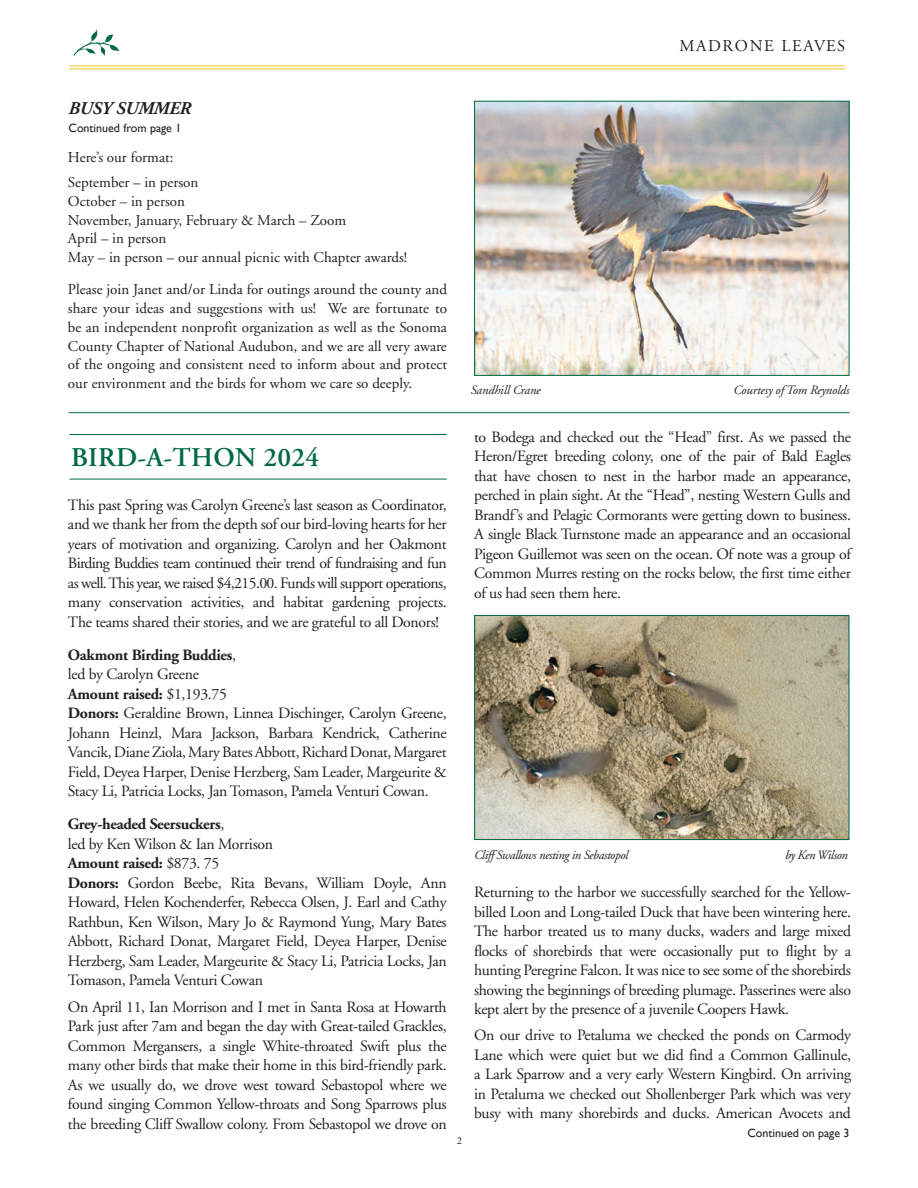
<style>
.page{position:relative;width:918px;height:1188px;background:#fff}
.page>*{position:absolute;margin:0;border:0;box-sizing:border-box;transform-origin:0 0}
.t1{font:600 27px "Adobe Garamond";letter-spacing:.01em;color:#026a43}
.t2{font:italic 700 18px "Adobe Garamond";letter-spacing:-.02em;color:#231f20}
.t3{font:16.5px "Adobe Garamond";letter-spacing:.1em;color:#231f20}
.t4{font:15.75px/19.5px "Adobe Garamond";letter-spacing:-.02em;color:#231f20;text-align:justify}
.t5{font:15px/18.8px "Adobe Garamond";color:#231f20}
.t6{font:italic 12.75px "Adobe Garamond";letter-spacing:-.03em;color:#231f20}
.t7{font:italic 12.75px "Adobe Garamond";letter-spacing:-.01em;color:#231f20}
.t8{font:12px "Gill Sans";color:#231f20}
.t9{font:10.5px "Adobe Garamond";color:#231f20}
.s1{font-weight:700}
</style>
<div class="page">
<svg style="left:74px;top:29px;width:46px;height:28px"></svg>
<hr style="left:69px;top:65px;width:776px;height:1px;background:#f3c723">
<hr style="left:69px;top:68px;width:776px;height:1px;background:#f3c723">
<hr style="left:69px;top:479px;width:378px;height:1px;background:#026a43">
<hr style="left:69px;top:434px;width:378px;height:1px;background:#026a43">
<img style="left:476px;top:617px;width:372px;height:221px">
<div style="left:474px;top:615px;width:376px;height:225px;border:1px solid #026a43"></div>
<hr style="left:68px;top:412px;width:782px;height:1px;background:#026a43">
<img style="left:476px;top:103px;width:372px;height:271px">
<div style="left:474px;top:101px;width:376px;height:275px;border:1px solid #026a43"></div>
<p class="t3" style="left:680px;top:37px;width:167px">MADRONE LEAVES</p>
<p class="t2" style="left:69px;top:98px;width:124px">BUSY SUMMER</p>
<p class="t8" style="left:69px;top:121px;width:114px">Continued from page 1</p>
<p class="t5" style="left:68px;top:145px;width:132px;line-height:25.5px">Here’s our format:<br>September – in person</p>
<p class="t5" style="left:68px;top:192px;width:341px">October – in person<br>November, January, February &amp; March – Zoom<br>April – in person<br>May – in person – our annual picnic with Chapter awards!</p>
<p class="t5" style="left:68px;top:281px;width:381px;text-align:justify">Please join Janet and/or Linda for outings around the county and share your ideas and suggestions with us! We are fortunate to be an independent nonprofit organization as well as the Sonoma County Chapter of National Audubon, and we are all very aware of the ongoing and consistent need to inform about and protect our environment and the birds for whom we care so deeply.</p>
<p class="t7" style="left:471px;top:383px;width:71px">Sandhill Crane</p>
<p class="t7" style="left:733px;top:383px;width:118px">Courtesy of Tom Reynolds</p>
<h1 class="t1" style="left:71px;top:443px;width:250px">BIRD-A-THON 2024</h1>
<p class="t4" style="left:68px;top:496px;width:380px">This past Spring was Carolyn Greene’s last season as Coordinator, and we thank her from the depth sof our bird-loving hearts for her years of motivation and organizing. Carolyn and her Oakmont Birding Buddies team continued their trend of fundraising and fun as well. This year, we raised $4,215.00. Funds will support operations, many conservation activities, and habitat gardening projects.<br>The teams shared their stories, and we are grateful to all Donors!</p>
<p class="t4" style="left:68px;top:646px;width:380px;text-align:left"><span class="s1">Oakmont Birding Buddies</span>,<br>led by Carolyn Greene<br><span class="s1">Amount raised:</span> $1,193.75<br><span class="s1">Donors:</span> Geraldine Brown, Linnea Dischinger, Carolyn Greene, Johann Heinzl, Mara Jackson, Barbara Kendrick, Catherine Vancik, Diane Ziola, Mary Bates Abbott, Richard Donat, Margaret Field, Deyea Harper, Denise Herzberg, Sam Leader, Margeurite &amp; Stacy Li, Patricia Locks, Jan Tomason, Pamela Venturi Cowan.</p>
<p class="t4" style="left:68px;top:815px;width:380px;text-align:left"><span class="s1">Grey-headed Seersuckers</span>,<br>led by Ken Wilson &amp; Ian Morrison<br><span class="s1">Amount raised:</span> $873. 75<br><span class="s1">Donors:</span> Gordon Beebe, Rita Bevans, William Doyle, Ann Howard, Helen Kochenderfer, Rebecca Olsen, J. Earl and Cathy Rathbun, Ken Wilson, Mary Jo &amp; Raymond Yung, Mary Bates Abbott, Richard Donat, Margaret Field, Deyea Harper, Denise Herzberg, Sam Leader, Margeurite &amp; Stacy Li, Patricia Locks, Jan Tomason, Pamela Venturi Cowan</p>
<p class="t4" style="left:68px;top:997px;width:380px">On April 11, Ian Morrison and I met in Santa Rosa at Howarth Park just after 7am and began the day with Great-tailed Grackles, Common Mergansers, a single White-throated Swift plus the many other birds that make their home in this bird-friendly park.<br>As we usually do, we drove west toward Sebastopol where we found singing Common Yellow-throats and Song Sparrows plus the breeding Cliff Swallow colony. From Sebastopol we drove on</p>
<p class="t9" style="left:457px;top:1135px;width:7px">2</p>
<p class="t4" style="left:474px;top:428px;width:378px">to Bodega and checked out the “Head” first. As we passed the Heron/Egret breeding colony, one of the pair of Bald Eagles that have chosen to nest in the harbor made an appearance, perched in plain sight. At the “Head”, nesting Western Gulls and Brandf’s and Pelagic Cormorants were getting down to business.<br>A single Black Turnstone made an appearance and an occasional Pigeon Guillemot was seen on the ocean. Of note was a group of Common Murres resting on the rocks below, the first time either of us had seen them here.</p>
<p class="t6" style="left:474px;top:848px;width:156px">Cliff Swallows nesting in Sebastopol</p>
<p class="t6" style="left:785px;top:848px;width:64px">by Ken Wilson</p>
<p class="t4" style="left:474px;top:883px;width:378px">Returning to the harbor we successfully searched for the Yellow&shy;billed Loon and Long-tailed Duck that have been wintering here.<br>The harbor treated us to many ducks, waders and large mixed flocks of shorebirds that were occasionally put to flight by a hunting Peregrine Falcon. It was nice to see some of the shorebirds showing the beginnings of breeding plumage. Passerines were also kept alert by the presence of a juvenile Coopers Hawk.</p>
<p class="t4" style="left:474px;top:1026px;width:378px">On our drive to Petaluma we checked the ponds on Carmody Lane which were quiet but we did find a Common Gallinule, a Lark Sparrow and a very early Western Kingbird. On arriving in Petaluma we checked out Shollenberger Park which was very busy with many shorebirds and ducks. American Avocets and</p>
<p class="t8" style="left:747px;top:1126px;width:104px">Continued on page 3</p>
</div>
